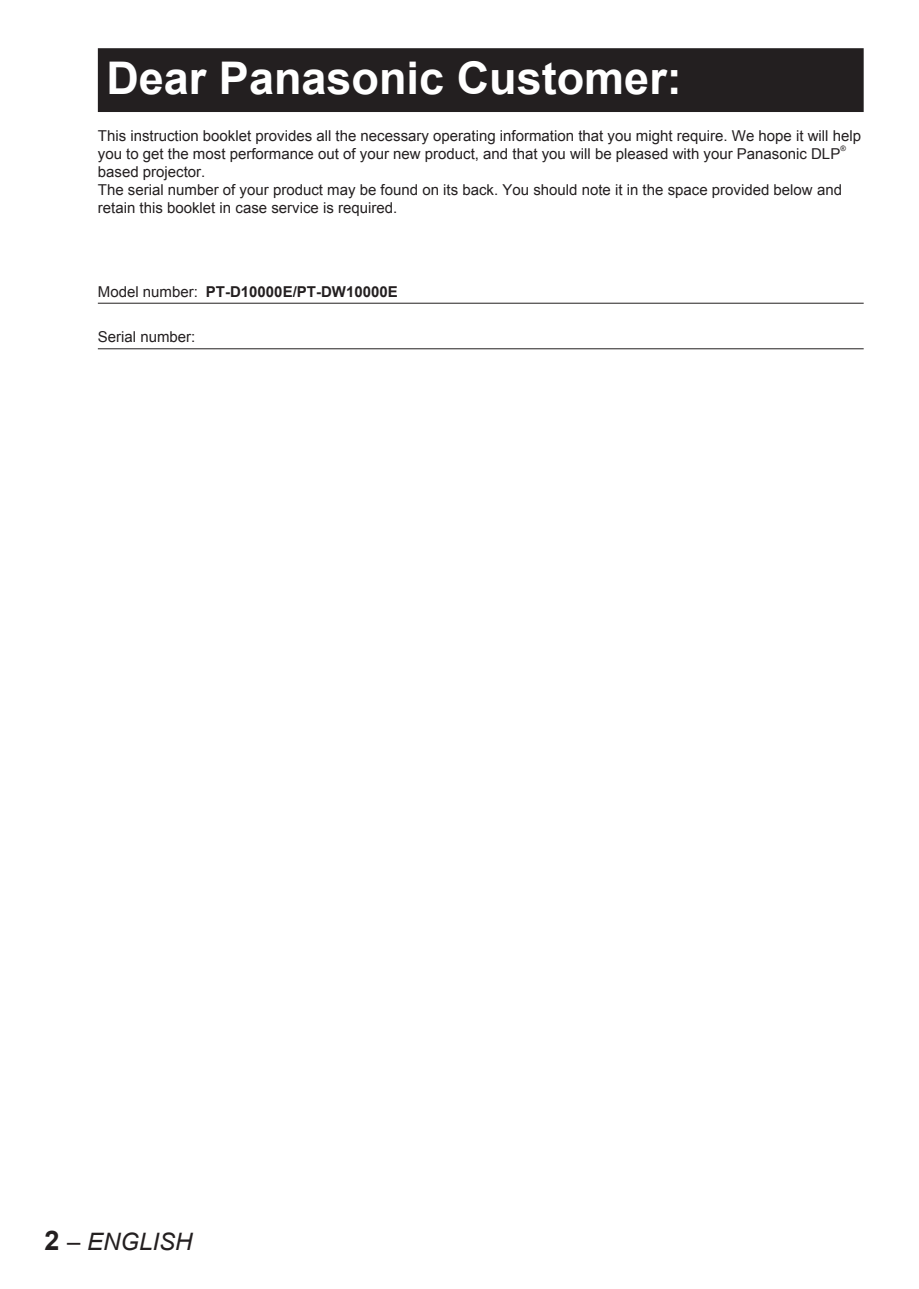
<style>
.page{position:relative;width:919px;height:1289px;background:#fff}
.page>*{position:absolute;margin:0;border:0;box-sizing:border-box;transform-origin:0 0}
.t1{font:700 45px "Arial";color:#fff}
.t2{font:italic 24px "Arial";color:#231f20}
.t3{font:15px/18px "Arial";color:#231f20}
.t4{font:700 15px "Arial";color:#231f20}
.t5{font:7.5px "Arial";color:#231f20}
.s1{font-weight:400}
.s2{font-style:normal}
</style>
<div class="page">
<div style="left:99px;top:49px;width:763px;height:62px;background:#231f20"></div>
<div style="left:98px;top:48px;width:765px;height:64px;border:2px solid #231f20"></div>
<hr style="left:98px;top:303px;width:765px;height:1px;background:#231f20">
<hr style="left:98px;top:348px;width:765px;height:1px;background:#231f20">
<h1 class="t1" style="left:106px;top:48px;width:577px">Dear Panasonic Customer:</h1>
<p class="t3" style="left:98px;top:126px;width:764px">This instruction booklet provides all the necessary operating information that you might require. We hope it will help you to get the most performance out of your new product, and that you will be pleased with your Panasonic DLP</p>
<p class="t5" style="left:840px;top:143px;width:7px">®</p>
<p class="t3" style="left:98px;top:162px;width:745px">based projector.<br>The serial number of your product may be found on its back. You should note it in the space provided below and retain this booklet in case service is required.</p>
<p class="t4" style="left:98px;top:282px;width:301px"><span class="s1">Model number:</span> PT-D10000E/PT-DW10000E</p>
<p class="t3" style="left:98px;top:328px;width:99px">Serial number:</p>
<h2 class="t2" style="left:67px;top:1225px;width:127px"><span class="s2">–</span> ENGLISH</h2>
</div>
